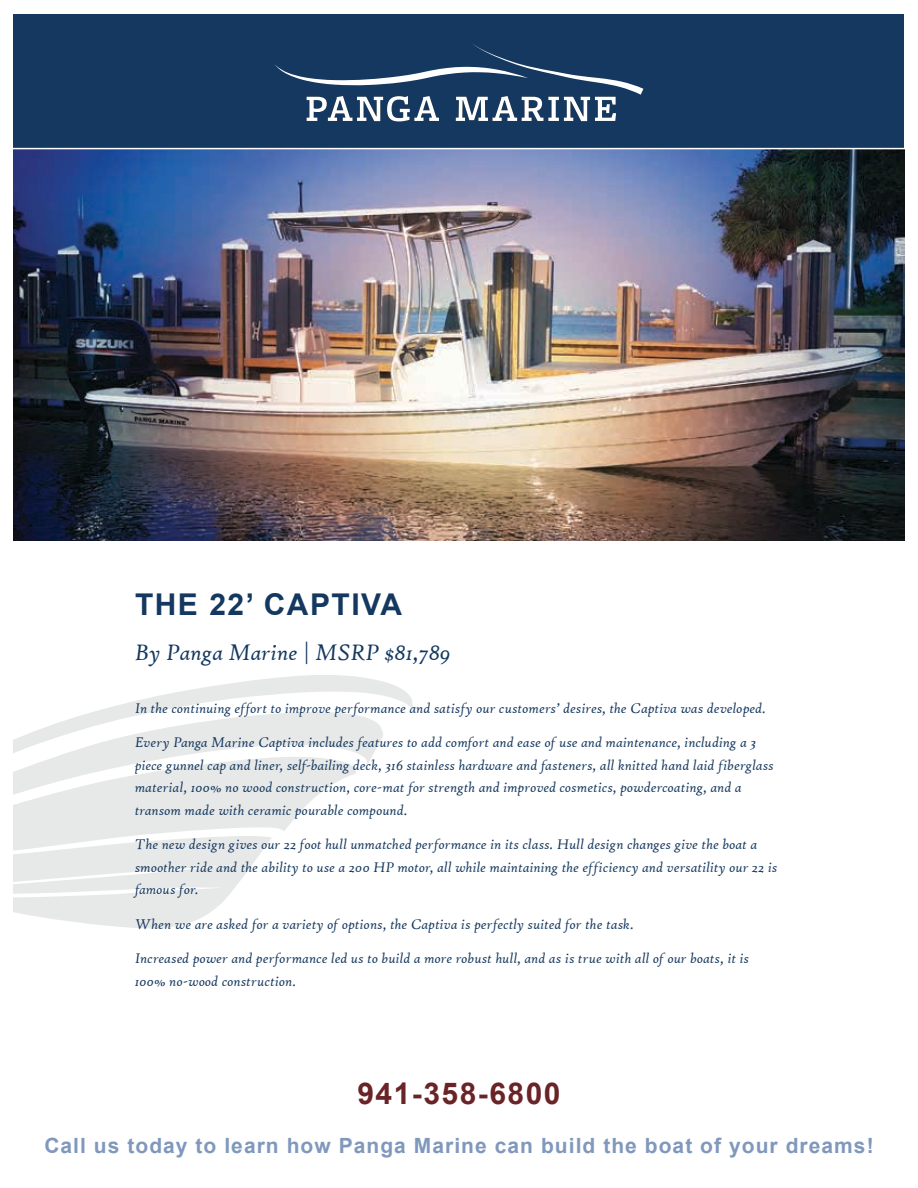
<style>
.page{position:relative;width:918px;height:1188px;background:#fff}
.page>*{position:absolute;margin:0;border:0;box-sizing:border-box;transform-origin:0 0}
.t1{font:700 30px "Arial";letter-spacing:.05em;color:#14385f}
.t2{font:700 30px "Arial";letter-spacing:.05em;color:#6a2326}
.t3{font:italic 24px "High Tower Text";color:#14385f}
.t4{font:700 21px "Arial";letter-spacing:.05em;color:#8098bc}
.t5{font:italic 15px/22.5px "High Tower Text";letter-spacing:.005em;color:#14385f}
</style>
<div class="page">
<img style="left:14px;top:149px;width:890px;height:391px">
<div style="left:14px;top:14px;width:890px;height:135px;background:#14385f"></div>
<svg style="left:275px;top:43px;width:368px;height:79px"></svg>
<svg style="left:94px;top:675px;width:320px;height:37px"></svg>
<svg style="left:14px;top:712px;width:369px;height:52px;fill:#e7e8e8"></svg>
<svg style="left:14px;top:756px;width:342px;height:173px"></svg>
<hr style="left:7px;top:148px;width:904px;height:1px;background:#fff">
<h1 class="t1" style="left:135px;top:584px;width:269px">THE 22’ CAPTIVA</h1>
<h2 class="t3" style="left:135px;top:639px;width:317px">By Panga Marine | MSRP $81,789</h2>
<p class="t5" style="left:135px;top:697px;width:633px">In the continuing effort to improve performance and satisfy our customers’ desires, the Captiva was developed.</p>
<p class="t5" style="left:135px;top:731px;width:640px">Every Panga Marine Captiva includes features to add comfort and ease of use and maintenance, including a 3 piece gunnel cap and liner, self-bailing deck, 316 stainless hardware and fasteners, all knitted hand laid fiberglass material, 100% no wood construction, core-mat for strength and improved cosmetics, powdercoating, and a transom made with ceramic pourable compound.</p>
<p class="t5" style="left:135px;top:833px;width:644px">The new design gives our 22 foot hull unmatched performance in its class. Hull design changes give the boat a smoother ride and the ability to use a 200 HP motor, all while maintaining the efficiency and versatility our 22 is famous for.</p>
<p class="t5" style="left:135px;top:913px;width:501px">When we are asked for a variety of options, the Captiva is perfectly suited for the task.</p>
<p class="t5" style="left:135px;top:947px;width:616px">Increased power and performance led us to build a more robust hull, and as is true with all of our boats, it is<br>100% no-wood construction.</p>
<h1 class="t2" style="left:357px;top:1072px;width:205px">941-358-6800</h1>
<h3 class="t4" style="left:44px;top:1131px;width:831px">Call us today to learn how Panga Marine can build the boat of your dreams!</h3>
</div>
